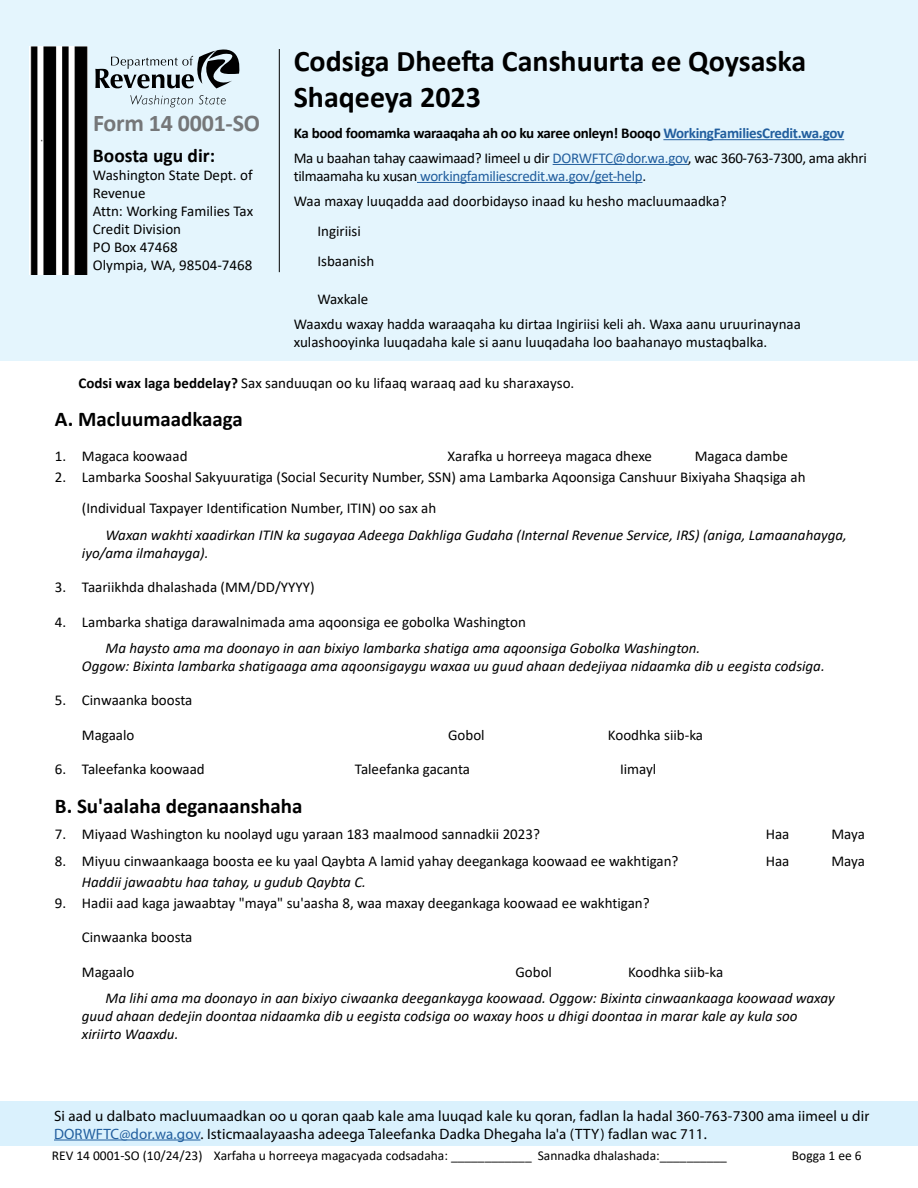
<style>
.page{position:relative;width:918px;height:1188px;background:#fff}
.page>*{position:absolute;margin:0;border:0;box-sizing:border-box;transform-origin:0 0}
.Heading_1__Title_of_form{font:700 30px/36px "Calibri";color:#000}
.Form_number_at_top{font:700 24px "Calibri";letter-spacing:-.01em;color:#757779}
.T2{font:700 21px "Calibri";color:#000}
.Normal__P{font:700 19.5px "Calibri";color:#000}
.Numeral{font:15px/31.5px "Calibri";color:#000}
.Bleed{font:italic 15px/18px "Calibri";color:#000}
.Normal__P-2{font:15px/18px "Calibri";color:#000}
.t1{font:15px/18px "Myriad Pro";letter-spacing:.01em;color:#000}
.Normal__P-3{font:15px/18px "Calibri";letter-spacing:-.02em;color:#000}
.Normal__P-4{font:700 15px "Calibri";letter-spacing:-.02em;color:#000}
.Bleed-2{font:15px "Calibri";color:#000}
.t2{font:13.5px "Calibri";color:#000}
.s1{color:#215e9e}
.s2{font-weight:700}
</style>
<div class="page">
<div style="left:0;top:0;width:918px;height:361px;background:#e4f5fd"></div>
<svg style="left:130px;top:95px;width:63px;height:12px"></svg>
<svg style="left:199px;top:95px;width:27px;height:9px"></svg>
<svg style="left:95px;top:49px;width:145px;height:39px"></svg>
<hr style="left:279px;top:49px;width:1px;height:223px;background:#000">
<div style="left:0;top:1102px;width:918px;height:44px;background:#daf1fd"></div>
<hr style="left:54px;top:1140px;width:147px;height:1px;background:#215e9e">
<hr style="left:663px;top:139px;width:181px;height:1px;background:#215e9e">
<hr style="left:553px;top:164px;width:135px;height:1px;background:#215e9e">
<hr style="left:417px;top:182px;width:225px;height:1px;background:#215e9e">
<img style="left:30px;top:46px;width:57px;height:228px">
<p class="Form_number_at_top" style="left:93px;top:106px;width:169px">Form 14 0001-SO</p>
<p class="Normal__P" style="left:93px;top:141px;width:124px">Boosta ugu dir:</p>
<p class="Normal__P-2" style="left:93px;top:165px;width:161px">Washington State Dept. of</p>
<p class="Normal__P-2" style="left:93px;top:183px;width:54px">Revenue</p>
<p class="Normal__P-2" style="left:93px;top:201px;width:162px">Attn: Working Families Tax</p>
<p class="Normal__P-2" style="left:93px;top:219px;width:90px">Credit Division</p>
<p class="Normal__P-2" style="left:93px;top:237px;width:86px">PO Box 47468</p>
<p class="Normal__P-2" style="left:93px;top:255px;width:161px">Olympia, WA, 98504‑7468</p>
<h1 class="Heading_1__Title_of_form" style="left:294px;top:42px;width:514px">Codsiga Dheefta Canshuurta ee Qoysaska<br>Shaqeeya 2023</h1>
<p class="Normal__P-4" style="left:294px;top:122px;width:552px">Ka bood foomamka waraaqaha ah oo ku xaree onleyn! Booqo <span class="s1">WorkingFamiliesCredit.wa.gov</span></p>
<p class="Normal__P-3" style="left:294px;top:148px;width:575px">Ma u baahan tahay caawimaad? Iimeel u dir <span class="s1">DORWFTC@dor.wa.gov</span>, wac 360‑763‑7300, ama akhri tilmaamaha ku xusan <span class="s1">workingfamiliescredit.wa.gov/get‑help</span>.</p>
<p class="Normal__P-2" style="left:294px;top:191px;width:434px">Waa maxay luuqadda aad doorbidayso inaad ku hesho macluumaadka?</p>
<p class="Normal__P-2" style="left:317px;top:221px;width:45px">Ingiriisi</p>
<p class="Normal__P-2" style="left:317px;top:251px;width:58px">Isbaanish</p>
<p class="Normal__P-2" style="left:317px;top:289px;width:53px">Waxkale</p>
<p class="Normal__P-2" style="left:294px;top:314px;width:509px">Waaxdu waxay hadda waraaqaha ku dirtaa Ingiriisi keli ah. Waxa aanu uruurinaynaa xulashooyinka luuqadaha kale si aanu luuqadaha loo baahanayo mustaqbalka.</p>
<p class="Normal__P-2" style="left:79px;top:373px;width:497px"><span class="s2">Codsi wax laga beddelay?</span> Sax sanduuqan oo ku lifaaq waraaq aad ku sharaxayso.</p>
<p class="T2" style="left:55px;top:405px;width:190px">A. Macluumaadkaaga</p>
<p class="Numeral" style="left:55px;top:440px;width:134px">1. Magaca koowaad</p>
<p class="Numeral" style="left:447px;top:440px;width:206px">Xarafka u horreeya magaca dhexe</p>
<p class="Numeral" style="left:695px;top:440px;width:95px">Magaca dambe</p>
<p class="Numeral" style="left:82px;top:461px;width:725px;text-indent:-27px">2. Lambarka Sooshal Sakyuuratiga (Social Security Number, SSN) ama Lambarka Aqoonsiga Canshuur Bixiyaha Shaqsiga ah (Individual Taxpayer Identification Number, ITIN) oo sax ah</p>
<p class="Bleed" style="left:82px;top:525px;width:767px;text-indent:24px">Waxan wakhti xaadirkan ITIN ka sugayaa Adeega Dakhliga Gudaha (Internal Revenue Service, IRS) (aniga, Lamaanahayga, iyo/ama ilmahayga).</p>
<p class="Numeral" style="left:55px;top:571px;width:261px">3. Taariikhda dhalashada (MM/DD/YYYY)</p>
<p class="Numeral" style="left:55px;top:606px;width:473px">4. Lambarka shatiga darawalnimada ama aqoonsiga ee gobolka Washington</p>
<p class="Bleed" style="left:82px;top:638px;width:744px;text-indent:24px">Ma haysto ama ma doonayo in aan bixiyo lambarka shatiga ama aqoonsiga Gobolka Washington.<br>Oggow: Bixinta lambarka shatigaaga ama aqoonsigaygu waxaa uu guud ahaan dedejiyaa nidaamka dib u eegista codsiga.</p>
<p class="Numeral" style="left:55px;top:684px;width:139px">5. Cinwaanka boosta</p>
<p class="Bleed-2" style="left:82px;top:725px;width:54px">Magaalo</p>
<p class="Bleed-2" style="left:448px;top:725px;width:38px">Gobol</p>
<p class="Bleed-2" style="left:608px;top:725px;width:97px">Koodhka siib‑ka</p>
<p class="Numeral" style="left:55px;top:753px;width:151px">6. Taleefanka koowaad</p>
<p class="Numeral" style="left:355px;top:753px;width:117px">Taleefanka gacanta</p>
<p class="Numeral" style="left:620px;top:753px;width:38px">Iimayl</p>
<p class="T2" style="left:55px;top:791px;width:249px">B. Su'aalaha deganaanshaha</p>
<p class="Numeral" style="left:55px;top:818px;width:487px">7. Miyaad Washington ku noolayd ugu yaraan 183 maalmood sannadkii 2023?</p>
<p class="Numeral" style="left:766px;top:818px;width:25px">Haa</p>
<p class="Numeral" style="left:831px;top:818px;width:35px">Maya</p>
<p class="Numeral" style="left:55px;top:845px;width:625px">8. Miyuu cinwaankaaga boosta ee ku yaal Qaybta A lamid yahay deegankaga koowaad ee wakhtigan?</p>
<p class="Numeral" style="left:766px;top:845px;width:25px">Haa</p>
<p class="Numeral" style="left:831px;top:845px;width:35px">Maya</p>
<p class="Bleed" style="left:82px;top:872px;width:286px">Haddii jawaabtu haa tahay, u gudub Qaybta C.</p>
<p class="Numeral" style="left:55px;top:887px;width:596px">9. Hadii aad kaga jawaabtay "maya" su'aasha 8, waa maxay deegankaga koowaad ee wakhtigan?</p>
<p class="Bleed-2" style="left:82px;top:927px;width:112px">Cinwaanka boosta</p>
<p class="Bleed-2" style="left:82px;top:961px;width:54px">Magaalo</p>
<p class="Bleed-2" style="left:515px;top:961px;width:38px">Gobol</p>
<p class="Bleed-2" style="left:628px;top:961px;width:97px">Koodhka siib‑ka</p>
<p class="Bleed" style="left:82px;top:988px;width:754px;text-indent:24px">Ma lihi ama ma doonayo in aan bixiyo ciwaanka deegankayga koowaad. Oggow: Bixinta cinwaankaaga koowaad waxay guud ahaan dedejin doontaa nidaamka dib u eegista codsiga oo waxay hoos u dhigi doontaa in marar kale ay kula soo xiriirto Waaxdu.</p>
<p class="t1" style="left:54px;top:1106px;width:817px">Si aad u dalbato macluumaadkan oo u qoran qaab kale ama luuqad kale ku qoran, fadlan la hadal 360‑763‑7300 ama iimeel u dir<br><span class="s1">DORWFTC@dor.wa.gov</span>. Isticmaalayaasha adeega Taleefanka Dadka Dhegaha la'a (TTY) fadlan wac 711.</p>
<p class="t2" style="left:52px;top:1146px;width:677px">REV 14 0001-SO (10/24/23) Xarfaha u horreeya magacyada codsadaha: ____________ Sannadka dhalashada:__________</p>
<p class="t2" style="left:792px;top:1146px;width:71px">Bogga 1 ee 6</p>
</div>
